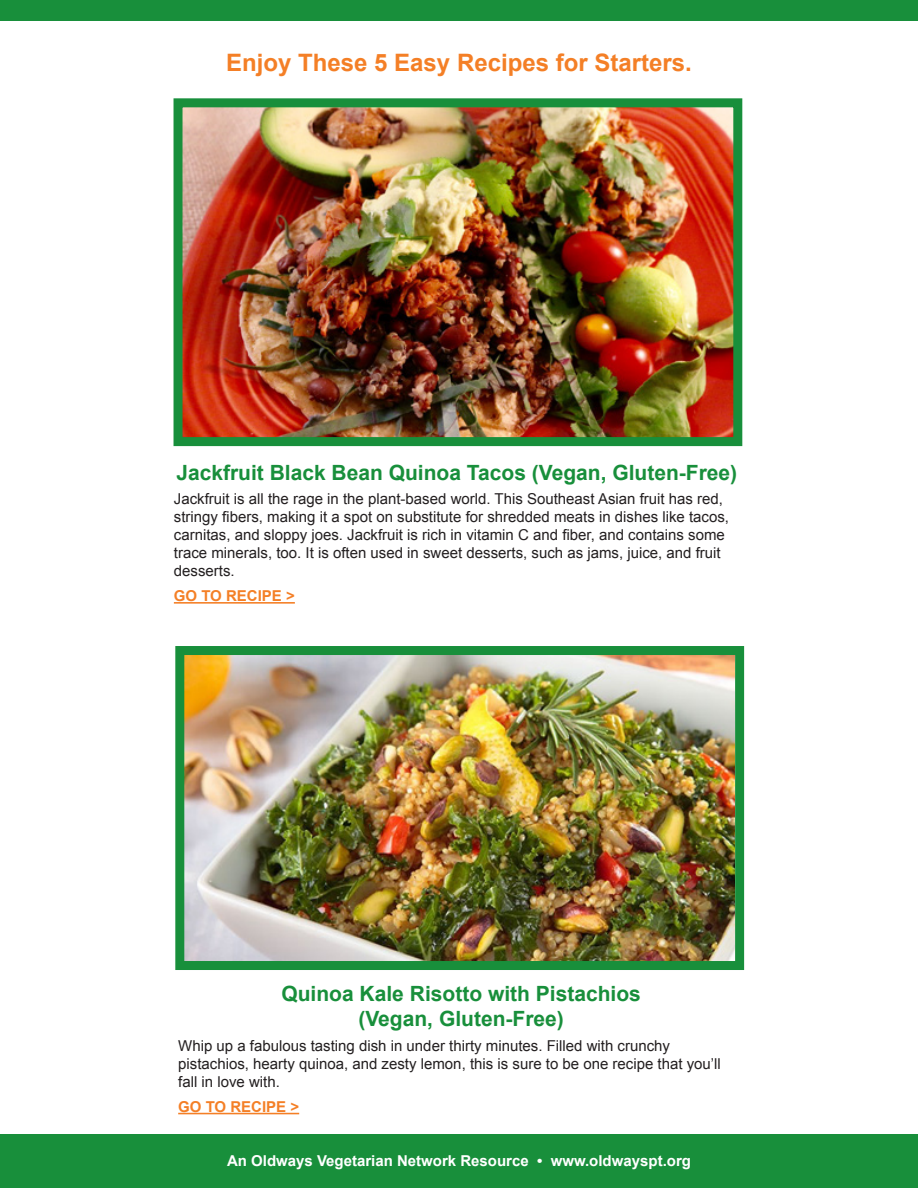
<style>
.page{position:relative;width:918px;height:1188px;background:#fff}
.page>*{position:absolute;margin:0;border:0;box-sizing:border-box;transform-origin:0 0}
.HEAD_16_ORANGE{font:700 24px "Arial";color:#f47f26}
.Head_14_green{font:700 21px/25.2px "Arial";color:#188f3b;text-align:center}
.t1{font:15px/18px "Arial";color:#231f20}
.t2{font:700 15px "Arial";color:#fff}
.t3{font:700 15px "Arial";color:#f47f26}
</style>
<div class="page">
<div style="left:0;top:1134px;width:918px;height:54px;background:#188f3b"></div>
<div style="left:0;top:0;width:918px;height:20px;background:#188f3b"></div>
<img style="left:173px;top:98px;width:570px;height:349px">
<img style="left:175px;top:646px;width:570px;height:324px">
<hr style="left:174px;top:602px;width:121px;height:2px;background:#f47f26">
<hr style="left:178px;top:1113px;width:121px;height:1px;background:#f47f26">
<p class="HEAD_16_ORANGE" style="left:226px;top:47px;width:467px">Enjoy These 5 Easy Recipes for Starters.</p>
<p class="Head_14_green" style="left:176px;top:460px;width:562px">Jackfruit Black Bean Quinoa Tacos (Vegan, Gluten-Free)</p>
<p class="t1" style="left:174px;top:490px;width:557px">Jackfruit is all the rage in the plant-based world. This Southeast Asian fruit has red, stringy fibers, making it a spot on substitute for shredded meats in dishes like tacos, carnitas, and sloppy joes. Jackfruit is rich in vitamin C and fiber, and contains some trace minerals, too. It is often used in sweet desserts, such as jams, juice, and fruit desserts.</p>
<p class="t3" style="left:174px;top:586px;width:123px">GO TO RECIPE &gt;</p>
<p class="Head_14_green" style="left:281px;top:982px;width:361px">Quinoa Kale Risotto with Pistachios (Vegan, Gluten-Free)</p>
<p class="t1" style="left:178px;top:1037px;width:544px">Whip up a fabulous tasting dish in under thirty minutes. Filled with crunchy pistachios, hearty quinoa, and zesty lemon, this is sure to be one recipe that you’ll fall in love with.</p>
<p class="t3" style="left:178px;top:1097px;width:123px">GO TO RECIPE &gt;</p>
<p class="t2" style="left:227px;top:1151px;width:465px">An Oldways Vegetarian Network Resource • www.oldwayspt.org</p>
</div>
